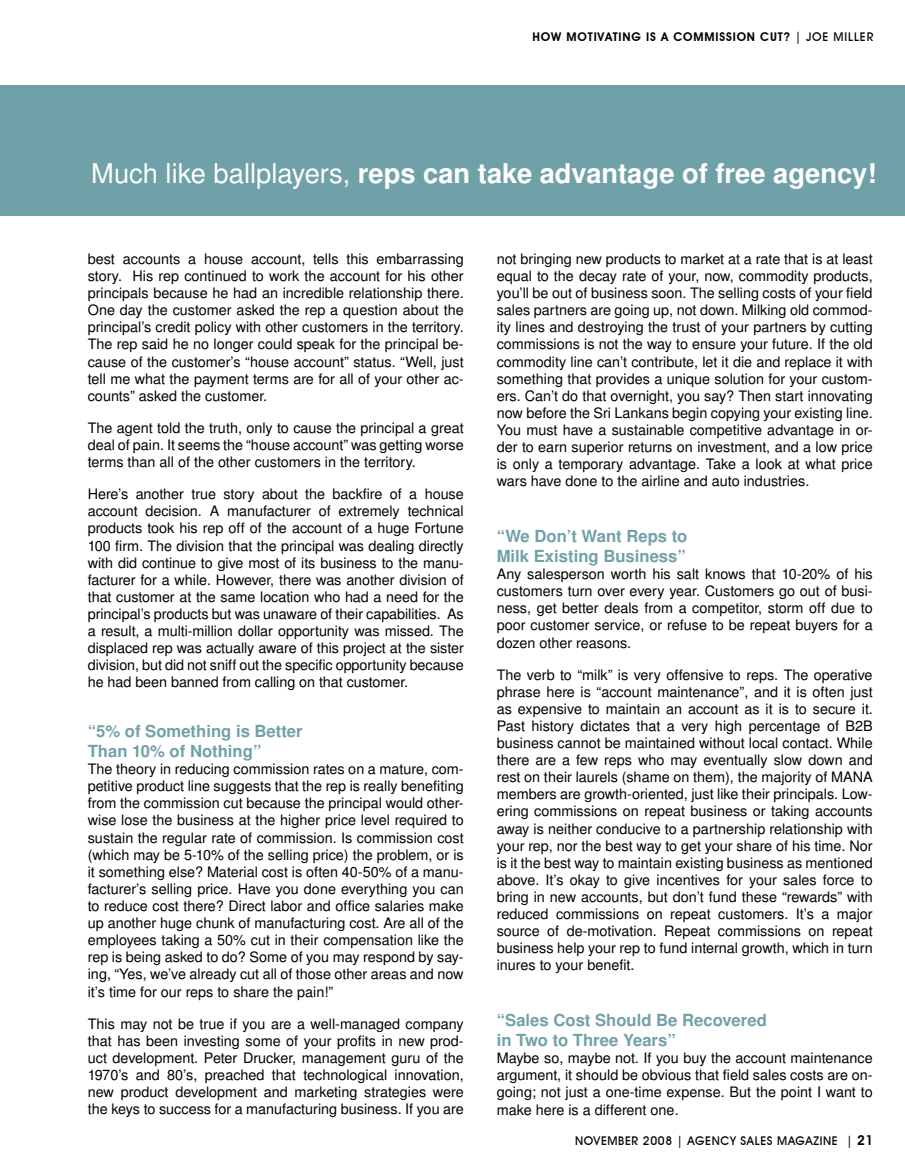
<style>
.page{position:relative;width:905px;height:1175px;background:#fff}
.page>*{position:absolute;margin:0;border:0;box-sizing:border-box;transform-origin:0 0}
.t1{font:700 27px "Turkish Sans SSK";color:#fff}
.t2{font:700 16.5px/19.8px "Turkish Sans SSK";color:#71a1a8}
.t3{font:14.25px/17.1px "Turkish Sans SSK";color:#000;text-align:justify}
.t4{font:600 12px "Avant Garde IT Cby BT";letter-spacing:.07em;color:#000}
.t5{font:500 12px "Avant Garde IT Cby BT";letter-spacing:.05em;color:#000}
.s1{font-weight:500}
.s2{font-weight:400}
.s3{font-weight:600;font-size:13.5px}
</style>
<div class="page">
<div style="left:0;top:86px;width:904px;height:130px;background:#71a1a8"></div>
<p class="t4" style="left:532px;top:29px;width:342px">HOW MOTIVATING IS A COMMISSION CUT? <span class="s1">| JOE MILLER</span></p>
<h1 class="t1" style="left:91px;top:157px;width:786px"><span class="s2">Much like ballplayers,</span> reps can take advantage of free agency!</h1>
<p class="t3" style="left:88px;top:250px;width:377px">best accounts a house account, tells this embarrassing story. His rep continued to work the account for his other principals because he had an incredible relationship there.<br>One day the customer asked the rep a question about the principal’s credit policy with other customers in the territory.<br>The rep said he no longer could speak for the principal be&shy;cause of the customer’s “house account” status. “Well, just tell me what the payment terms are for all of your other ac&shy;counts” asked the customer.</p>
<p class="t3" style="left:88px;top:419px;width:377px">The agent told the truth, only to cause the principal a great deal of pain. It seems the “house account” was getting worse terms than all of the other customers in the territory.</p>
<p class="t3" style="left:88px;top:485px;width:377px">Here’s another true story about the backfire of a house account decision. A manufacturer of extremely technical products took his rep off of the account of a huge Fortune 100 firm. The division that the principal was dealing directly with did continue to give most of its business to the manu&shy;facturer for a while. However, there was another division of that customer at the same location who had a need for the principal’s products but was unaware of their capabilities. As a result, a multi-million dollar opportunity was missed. The displaced rep was actually aware of this project at the sister division, but did not sniff out the specific opportunity because he had been banned from calling on that customer.</p>
<p class="t2" style="left:88px;top:721px;width:216px">“5% of Something is Better<br>Than 10% of Nothing”</p>
<p class="t3" style="left:88px;top:760px;width:377px">The theory in reducing commission rates on a mature, com&shy;petitive product line suggests that the rep is really benefiting from the commission cut because the principal would other&shy;wise lose the business at the higher price level required to sustain the regular rate of commission. Is commission cost (which may be 5-10% of the selling price) the problem, or is it something else? Material cost is often 40-50% of a manu&shy;facturer’s selling price. Have you done everything you can to reduce cost there? Direct labor and office salaries make up another huge chunk of manufacturing cost. Are all of the employees taking a 50% cut in their compensation like the rep is being asked to do? Some of you may respond by say&shy;ing, “Yes, we’ve already cut all of those other areas and now it’s time for our reps to share the pain!”</p>
<p class="t3" style="left:88px;top:1014px;width:377px">This may not be true if you are a well-managed company that has been investing some of your profits in new prod&shy;uct development. Peter Drucker, management guru of the 1970’s and 80’s, preached that technological innovation, new product development and marketing strategies were the keys to success for a manufacturing business. If you are</p>
<p class="t3" style="left:496px;top:250px;width:377px">not bringing new products to market at a rate that is at least equal to the decay rate of your, now, commodity products, you’ll be out of business soon. The selling costs of your field sales partners are going up, not down. Milking old commod&shy;ity lines and destroying the trust of your partners by cutting commissions is not the way to ensure your future. If the old commodity line can’t contribute, let it die and replace it with something that provides a unique solution for your custom&shy;ers. Can’t do that overnight, you say? Then start innovating now before the Sri Lankans begin copying your existing line.<br>You must have a sustainable competitive advantage in or&shy;der to earn superior returns on investment, and a low price is only a temporary advantage. Take a look at what price wars have done to the airline and auto industries.</p>
<p class="t2" style="left:496px;top:526px;width:192px">“We Don’t Want Reps to<br>Milk Existing Business”</p>
<p class="t3" style="left:496px;top:565px;width:377px">Any salesperson worth his salt knows that 10-20% of his customers turn over every year. Customers go out of busi&shy;ness, get better deals from a competitor, storm off due to poor customer service, or refuse to be repeat buyers for a dozen other reasons.</p>
<p class="t3" style="left:496px;top:666px;width:377px">The verb to “milk” is very offensive to reps. The operative phrase here is “account maintenance”, and it is often just as expensive to maintain an account as it is to secure it.<br>Past history dictates that a very high percentage of B2B business cannot be maintained without local contact. While there are a few reps who may eventually slow down and rest on their laurels (shame on them), the majority of MANA members are growth-oriented, just like their principals. Low&shy;ering commissions on repeat business or taking accounts away is neither conducive to a partnership relationship with your rep, nor the best way to get your share of his time. Nor is it the best way to maintain existing business as mentioned above. It’s okay to give incentives for your sales force to bring in new accounts, but don’t fund these “rewards” with reduced commissions on repeat customers. It’s a major source of de-motivation. Repeat commissions on repeat business help your rep to fund internal growth, which in turn inures to your benefit.</p>
<p class="t2" style="left:496px;top:1010px;width:271px">“Sales Cost Should Be Recovered in Two to Three Years”</p>
<p class="t3" style="left:496px;top:1049px;width:377px">Maybe so, maybe not. If you buy the account maintenance argument, it should be obvious that field sales costs are on&shy;going; not just a one-time expense. But the point I want to make here is a different one.</p>
<p class="t5" style="left:575px;top:1133px;width:300px">NOVEMBER 2008 | AGENCY SALES MAGAZINE | <span class="s3">21</span></p>
</div>
